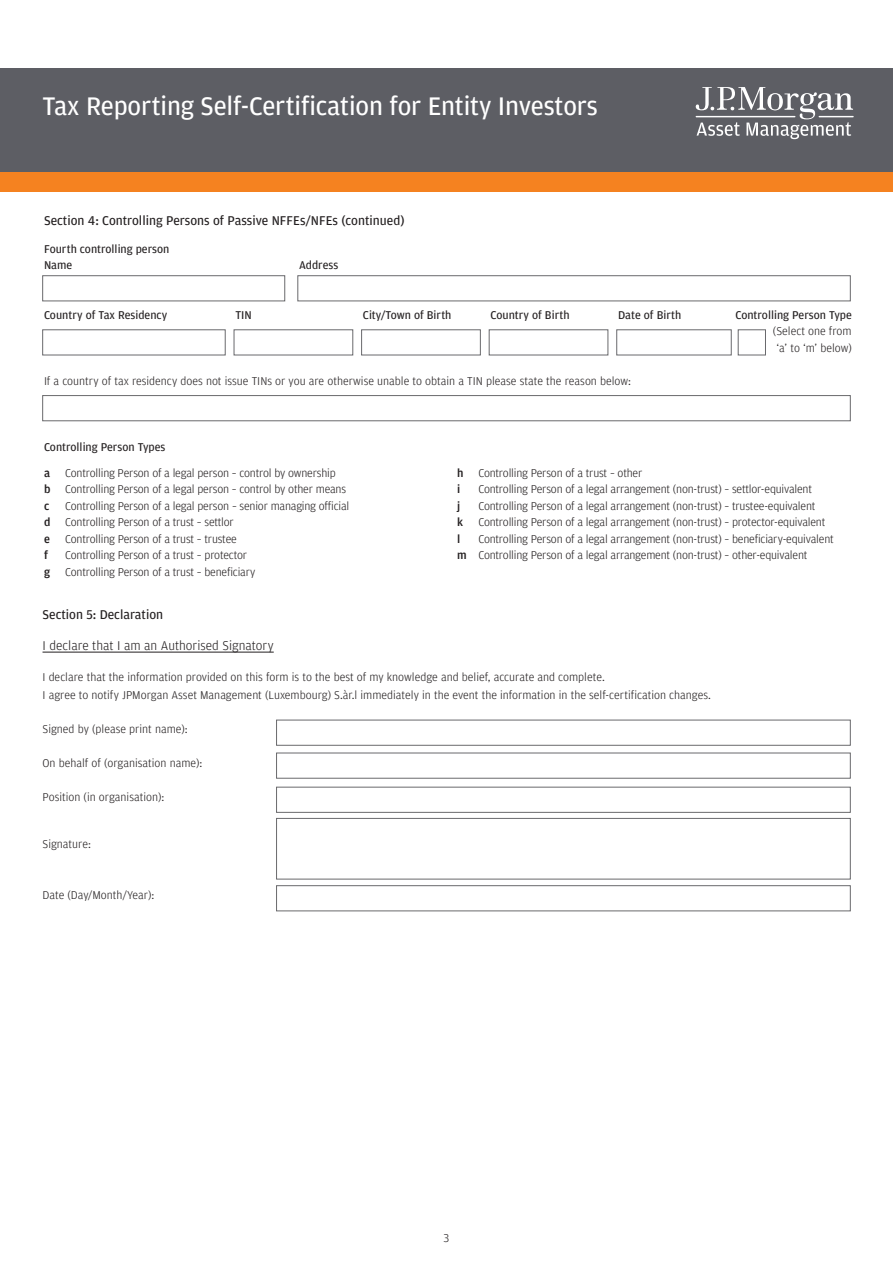
<style>
.page{position:relative;width:893px;height:1263px;background:#fff}
.page>*{position:absolute;margin:0;border:0;box-sizing:border-box;transform-origin:0 0}
.t1{font:27px "Amplitude";letter-spacing:-.005em;color:#fff}
.t2{font:13.5px "Amplitude";color:#231f20}
.t3{font:300 13.5px "Amplitude";color:#231f20}
.t4{font:300 12px/16.5px "Amplitude";letter-spacing:-.015em;color:#231f20}
.t5{font:12px/16.5px "Amplitude";color:#231f20}
.t6{font:500 12px "Amplitude";color:#231f20}
.s1{font-weight:500}
</style>
<div class="page">
<div style="left:0;top:68px;width:893px;height:104px;background:#5d5e64"></div>
<div style="left:0;top:172px;width:893px;height:19px;background:#f58220"></div>
<hr style="left:819px;top:116px;width:35px;height:1px;background:#fff">
<svg style="left:696px;top:87px;width:157px;height:52px"></svg>
<hr style="left:43px;top:652px;width:231px;height:1px;background:#231f20">
<svg style="left:276px;top:720px;width:575px;height:191px"></svg>
<svg style="left:42px;top:275px;width:809px;height:146px"></svg>
<h1 class="t1" style="left:43px;top:96px;width:557px">Tax Reporting Self-Certification for Entity Investors</h1>
<p class="t2" style="left:44px;top:215px;width:362px">Section 4: Controlling Persons of Passive NFFEs/NFEs (continued)</p>
<p class="t5" style="left:44px;top:241px;width:127px">Fourth controlling person<br>Name</p>
<p class="t5" style="left:299px;top:258px;width:41px">Address</p>
<p class="t5" style="left:44px;top:307px;width:125px">Country of Tax Residency</p>
<p class="t5" style="left:235px;top:307px;width:18px">TIN</p>
<p class="t5" style="left:363px;top:307px;width:90px">City/Town of Birth</p>
<p class="t5" style="left:490px;top:307px;width:81px">Country of Birth</p>
<p class="t5" style="left:618px;top:307px;width:65px">Date of Birth</p>
<p class="t5" style="left:735px;top:307px;width:118px">Controlling Person Type</p>
<p class="t4" style="left:773px;top:324px;width:81px;text-align:center">(Select one from ‘a’ to ‘m’ below)</p>
<p class="t4" style="left:44px;top:373px;width:589px">If a country of tax residency does not issue TINs or you are otherwise unable to obtain a TIN please state the reason below:</p>
<p class="t5" style="left:44px;top:439px;width:123px">Controlling Person Types</p>
<p class="t4" style="left:44px;top:465px;width:304px;text-indent:21px">Controlling Person of a legal person – control by ownership<br><span class="s1">b</span> Controlling Person of a legal person – control by other means <span class="s1">c</span></p>
<p class="t6" style="left:44px;top:468px;width:8px">a</p>
<p class="t4" style="left:44px;top:498px;width:307px;text-indent:21px">Controlling Person of a legal person – senior managing official <span class="s1">d</span> Controlling Person of a trust – settlor<br><span class="s1">e</span></p>
<p class="t4" style="left:65px;top:531px;width:173px">Controlling Person of a trust – trustee</p>
<p class="t6" style="left:44px;top:550px;width:5px">f</p>
<p class="t4" style="left:65px;top:548px;width:183px">Controlling Person of a trust – protector</p>
<p class="t6" style="left:44px;top:567px;width:7px">g</p>
<p class="t4" style="left:65px;top:564px;width:192px">Controlling Person of a trust – beneficiary</p>
<p class="t4" style="left:457px;top:465px;width:187px"><span class="s1">h</span> Controlling Person of a trust – other <span class="s1">i</span></p>
<p class="t4" style="left:478px;top:482px;width:335px">Controlling Person of a legal arrangement (non-trust) – settlor-equivalent</p>
<p class="t6" style="left:457px;top:501px;width:5px">j</p>
<p class="t4" style="left:478px;top:498px;width:339px">Controlling Person of a legal arrangement (non-trust) – trustee-equivalent</p>
<p class="t6" style="left:457px;top:517px;width:7px">k</p>
<p class="t4" style="left:478px;top:515px;width:348px">Controlling Person of a legal arrangement (non-trust) – protector-equivalent</p>
<p class="t6" style="left:457px;top:534px;width:5px">l</p>
<p class="t4" style="left:457px;top:531px;width:378px;text-indent:21px">Controlling Person of a legal arrangement (non-trust) – beneficiary-equivalent <span class="s1">m</span> Controlling Person of a legal arrangement (non-trust) – other-equivalent</p>
<p class="t2" style="left:43px;top:609px;width:122px">Section 5: Declaration</p>
<p class="t3" style="left:43px;top:640px;width:233px">I declare that I am an Authorised Signatory</p>
<p class="t4" style="left:43px;top:669px;width:670px;line-height:17.7px">I declare that the information provided on this form is to the best of my knowledge and belief, accurate and complete.<br>I agree to notify JPMorgan Asset Management (Luxembourg) S.àr.l immediately in the event the information in the self-certification changes.</p>
<p class="t4" style="left:43px;top:722px;width:147px">Signed by (please print name):</p>
<p class="t4" style="left:43px;top:756px;width:161px">On behalf of (organisation name):</p>
<p class="t4" style="left:43px;top:790px;width:123px">Position (in organisation):</p>
<p class="t4" style="left:43px;top:836px;width:50px">Signature:</p>
<p class="t4" style="left:43px;top:887px;width:113px">Date (Day/Month/Year):</p>
<p class="t4" style="left:444px;top:1231px;width:7px">3</p>
</div>
